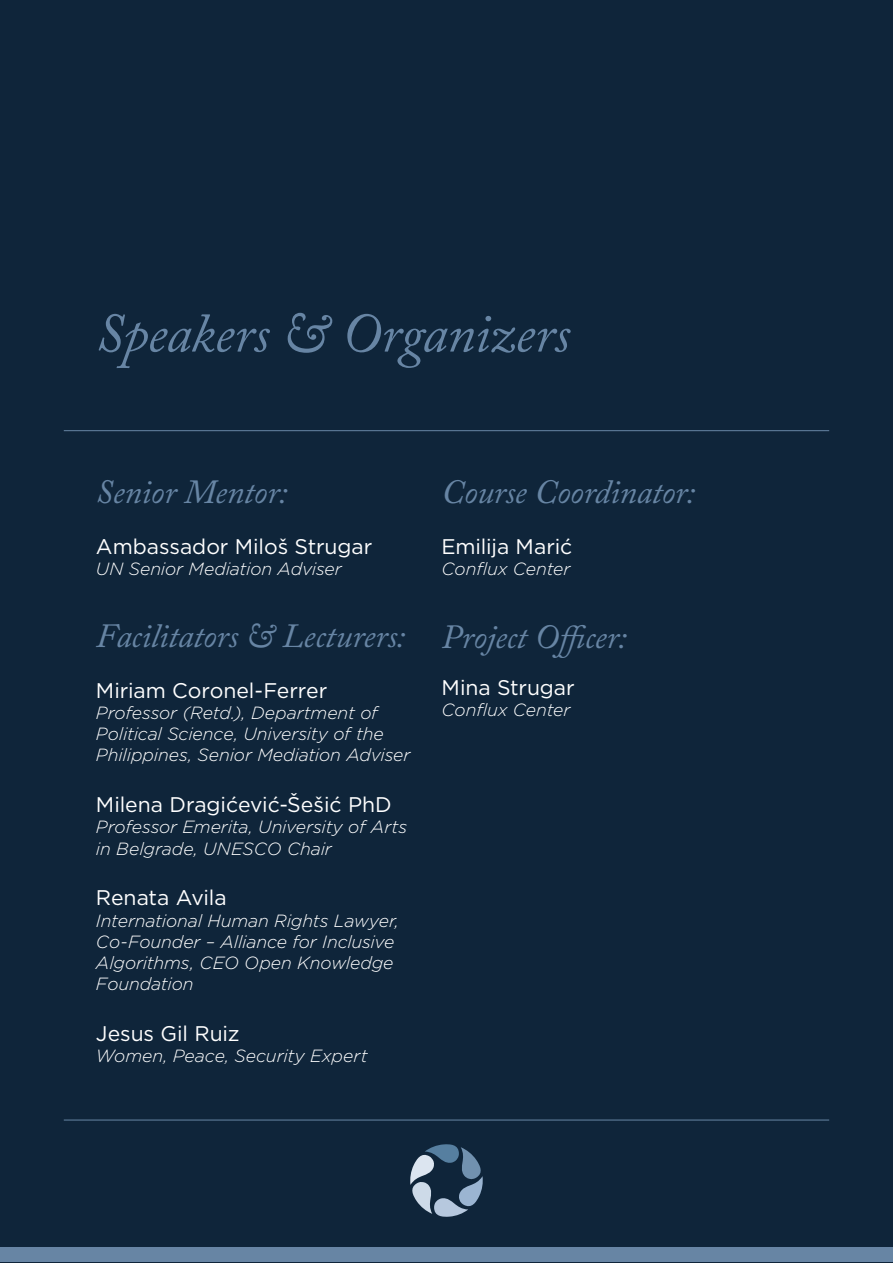
<style>
.page{position:relative;width:893px;height:1263px;background:#0f253a}
.page>*{position:absolute;margin:0;border:0;box-sizing:border-box;transform-origin:0 0}
.t1{font:italic 55.05px "Adobe Caslon Pro";letter-spacing:-.01em;color:#6785a4}
.t2{font:italic 33.75px "Adobe Caslon Pro";letter-spacing:-.005em;color:#6785a4}
.t3{font:21.15px "Gotham";letter-spacing:-.005em;color:#fff}
.t4{font:italic 300 17.7px/21.1px "Gotham";letter-spacing:-.005em;color:#fff}
</style>
<div class="page">
<div style="left:0;top:1247px;width:893px;height:14px;background:#6785a4"></div>
<hr style="left:64px;top:430px;width:765px;height:1px;background:#6785a4">
<hr style="left:64px;top:1120px;width:765px;height:1px;background:#6785a4">
<svg style="left:410px;top:1144px;width:73px;height:73px"></svg>
<h1 class="t1" style="left:96px;top:300px;width:476px">Speakers &amp; Organizers</h1>
<h2 class="t2" style="left:96px;top:471px;width:193px">Senior Mentor:</h2>
<p class="t3" style="left:96px;top:532px;width:278px">Ambassador Miloš Strugar</p>
<p class="t4" style="left:96px;top:557px;width:247px">UN Senior Mediation Adviser</p>
<h2 class="t2" style="left:96px;top:616px;width:311px">Facilitators &amp; Lecturers:</h2>
<p class="t3" style="left:96px;top:677px;width:233px">Miriam Coronel-Ferrer</p>
<p class="t4" style="left:96px;top:702px;width:316px">Professor (Retd.), Department of<br>Political Science, University of the<br>Philippines, Senior Mediation Adviser</p>
<p class="t3" style="left:96px;top:791px;width:297px">Milena Dragićević-Šešić PhD</p>
<p class="t4" style="left:96px;top:816px;width:313px">Professor Emerita, University of Arts in Belgrade, UNESCO Chair</p>
<p class="t3" style="left:96px;top:884px;width:132px">Renata Avila</p>
<p class="t4" style="left:96px;top:909px;width:304px">International Human Rights Lawyer,<br>Co-Founder – Alliance for Inclusive<br>Algorithms, CEO Open Knowledge<br>Foundation</p>
<p class="t3" style="left:96px;top:1020px;width:145px">Jesus Gil Ruiz</p>
<p class="t4" style="left:96px;top:1045px;width:273px">Women, Peace, Security Expert</p>
<h2 class="t2" style="left:442px;top:471px;width:255px">Course Coordinator:</h2>
<p class="t3" style="left:442px;top:532px;width:132px">Emilija Marić</p>
<p class="t4" style="left:442px;top:557px;width:130px">Conflux Center</p>
<h2 class="t2" style="left:442px;top:617px;width:187px">Project Officer:</h2>
<p class="t3" style="left:442px;top:673px;width:135px">Mina Strugar</p>
<p class="t4" style="left:442px;top:698px;width:130px">Conflux Center</p>
</div>
